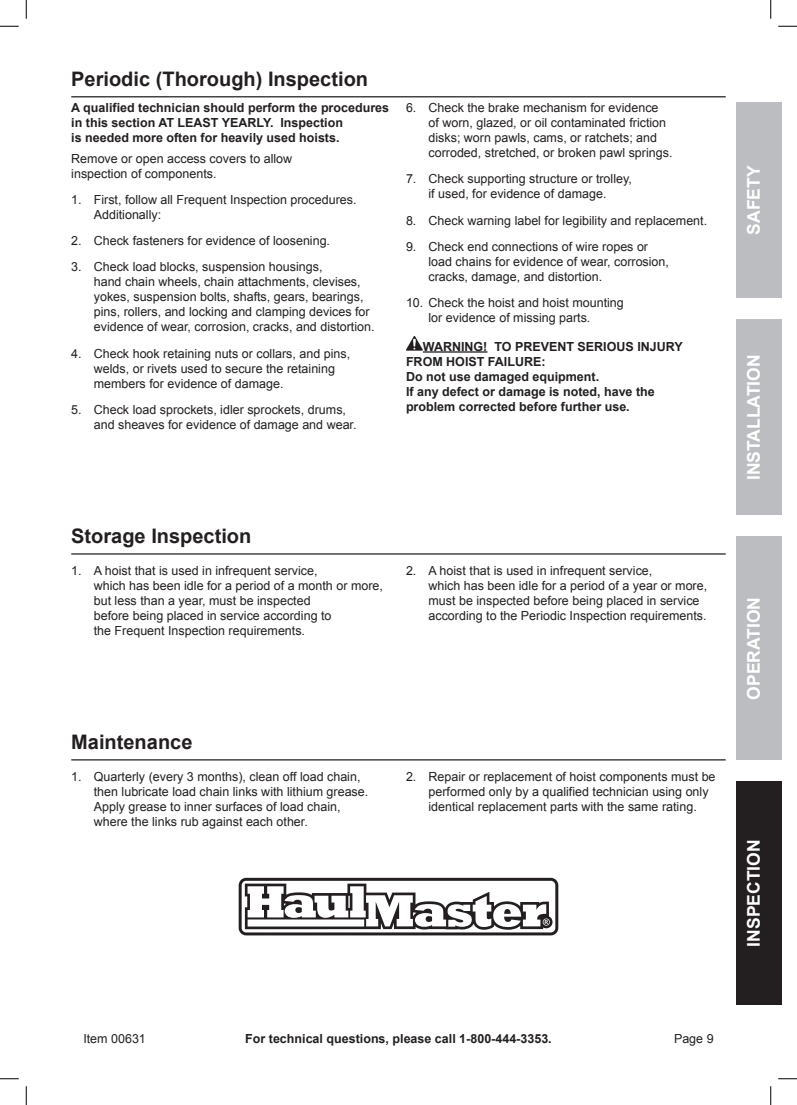
<style>
.page{position:relative;width:797px;height:1105px;background:#fff}
.page>*{position:absolute;margin:0;border:0;box-sizing:border-box;transform-origin:0 0}
.Header_0931{font:700 20px "Arial";color:#231f20}
.t1{font:700 17.5px "Arial";color:#fff}
.Numbered{font:12.5px/15px "Arial";color:#231f20}
.Paragraph_0931{font:700 12.5px/15px "Arial";color:#231f20}
.Paragraph_0931-2{font:12.5px/15px "Arial";color:#231f20}
</style>
<div class="page">
<div style="left:736px;top:102px;width:45px;height:196px;background:#bcbdc0"></div>
<div style="left:736px;top:536px;width:45px;height:224px;background:#bcbdc0"></div>
<div style="left:736px;top:319px;width:45px;height:196px;background:#bcbdc0"></div>
<div style="left:736px;top:781px;width:45px;height:224px;background:#231f20"></div>
<hr style="left:71px;top:96px;width:654px;height:1px;background:#231f20">
<hr style="left:423px;top:351px;width:64px;height:2px;background:#231f20">
<svg style="left:406px;top:335px;width:17px;height:16px"></svg>
<hr style="left:71px;top:553px;width:654px;height:2px;background:#231f20">
<hr style="left:71px;top:759px;width:654px;height:1px;background:#231f20">
<svg style="left:239px;top:878px;width:319px;height:57px"></svg>
<svg style="left:0;top:25px;width:19px;height:2px"></svg>
<svg style="left:778px;top:25px;width:19px;height:2px"></svg>
<svg style="left:0;top:1078px;width:19px;height:1px"></svg>
<svg style="left:778px;top:1078px;width:19px;height:1px"></svg>
<svg style="left:25px;top:0;width:2px;height:19px"></svg>
<svg style="left:25px;top:1086px;width:2px;height:19px"></svg>
<svg style="left:770px;top:0;width:1px;height:19px"></svg>
<svg style="left:770px;top:1086px;width:1px;height:19px"></svg>
<p class="Header_0931" style="left:71px;top:66px;width:298px">Periodic (Thorough) Inspection</p>
<p class="Paragraph_0931" style="left:71px;top:101px;width:319px">A qualified technician should perform the procedures in this section AT LEAST YEARLY. Inspection<br>is needed more often for heavily used hoists.</p>
<p class="Paragraph_0931-2" style="left:71px;top:151px;width:222px">Remove or open access covers to allow inspection of components.</p>
<p class="Numbered" style="left:94px;top:192px;width:264px;text-indent:-22px">1. First, follow all Frequent Inspection procedures.<br>Additionally:</p>
<p class="Numbered" style="left:71px;top:233px;width:260px">2. Check fasteners for evidence of loosening.</p>
<p class="Numbered" style="left:94px;top:260px;width:282px;text-indent:-22px">3. Check load blocks, suspension housings,<br>hand chain wheels, chain attachments, clevises, yokes, suspension bolts, shafts, gears, bearings, pins, rollers, and locking and clamping devices for evidence of wear, corrosion, cracks, and distortion.</p>
<p class="Numbered" style="left:94px;top:346px;width:258px;text-indent:-22px">4. Check hook retaining nuts or collars, and pins, welds, or rivets used to secure the retaining members for evidence of damage.</p>
<p class="Numbered" style="left:94px;top:402px;width:264px;text-indent:-22px">5. Check load sprockets, idler sprockets, drums, and sheaves for evidence of damage and wear.</p>
<p class="Numbered" style="left:428px;top:100px;width:245px;text-indent:-22px">6. Check the brake mechanism for evidence<br>of worn, glazed, or oil contaminated friction disks; worn pawls, cams, or ratchets; and corroded, stretched, or broken pawl springs.</p>
<p class="Numbered" style="left:406px;top:172px;width:227px;text-align:center">7. Check supporting structure or trolley, if used, for evidence of damage.</p>
<p class="Numbered" style="left:406px;top:213px;width:303px">8. Check warning label for legibility and replacement.</p>
<p class="Numbered" style="left:428px;top:239px;width:242px;text-indent:-22px">9. Check end connections of wire ropes or load chains for evidence of wear, corrosion, cracks, damage, and distortion.</p>
<p class="Numbered" style="left:428px;top:295px;width:197px;text-indent:-22px">10. Check the hoist and hoist mounting lor evidence of missing parts.</p>
<p class="Paragraph_0931" style="left:406px;top:339px;width:278px;text-indent:17px">WARNING! TO PREVENT SERIOUS INJURY<br>FROM HOIST FAILURE:<br>Do not use damaged equipment.<br>If any defect or damage is noted, have the problem corrected before further use.</p>
<p class="Header_0931" style="left:71px;top:523px;width:182px">Storage Inspection</p>
<p class="Numbered" style="left:94px;top:563px;width:291px;text-indent:-22px">1. A hoist that is used in infrequent service,<br>which has been idle for a period of a month or more, but less than a year, must be inspected<br>before being placed in service according to<br>the Frequent Inspection requirements.</p>
<p class="Numbered" style="left:428px;top:563px;width:280px;text-indent:-22px">2. A hoist that is used in infrequent service,<br>which has been idle for a period of a year or more, must be inspected before being placed in service according to the Periodic Inspection requirements.</p>
<p class="Header_0931" style="left:71px;top:729px;width:123px">Maintenance</p>
<p class="Numbered" style="left:94px;top:769px;width:276px;text-indent:-22px">1. Quarterly (every 3 months), clean off load chain, then lubricate load chain links with lithium grease.<br>Apply grease to inner surfaces of load chain, where the links rub against each other.</p>
<p class="Numbered" style="left:428px;top:769px;width:288px;text-indent:-22px">2. Repair or replacement of hoist components must be performed only by a qualified technician using only identical replacement parts with the same rating.</p>
<h2 class="t1" style="left:742px;top:235px;width:71px;rotate:-90deg">SAFETY</h2>
<h2 class="t1" style="left:742px;top:480px;width:127px;rotate:-90deg">INSTALLATION</h2>
<h2 class="t1" style="left:742px;top:700px;width:104px;rotate:-90deg">OPERATION</h2>
<h2 class="t1" style="left:742px;top:947px;width:108px;rotate:-90deg">INSPECTION</h2>
<p class="Numbered" style="left:83px;top:1031px;width:64px">Item 00631</p>
<p class="Paragraph_0931" style="left:245px;top:1031px;width:308px">For technical questions, please call 1-800-444-3353.</p>
<p class="Numbered" style="left:674px;top:1031px;width:41px">Page 9</p>
</div>
